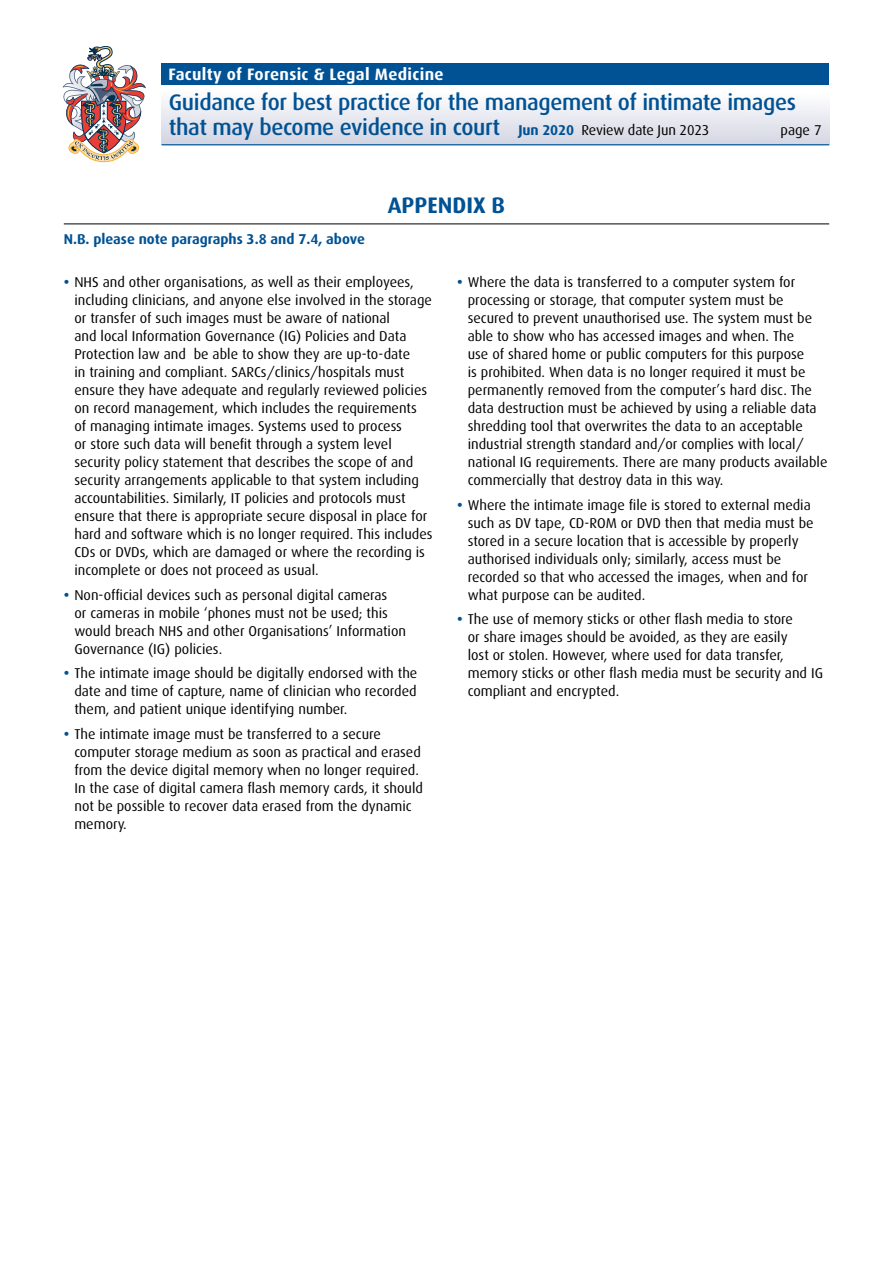
<style>
.page{position:relative;width:893px;height:1263px;background:#fff}
.page>*{position:absolute;margin:0;border:0;box-sizing:border-box;transform-origin:0 0}
.t1{font:500 22.5px/25.2px "Dax";letter-spacing:-.015em;color:#005294}
.t2{font:700 22.5px "Dax";color:#005294}
.t3{font:700 16.5px "Dax";letter-spacing:.02em;color:#fff}
.t4{font:14.25px/18px "Dax";color:#000}
.t5{font:700 14.25px "Dax";color:#005294}
.s1{font-weight:700;font-size:14.25px}
.s2{font-weight:400;font-size:14.25px;color:#000}
.s3{font-weight:700;color:#005294}
</style>
<div class="page">
<img style="left:63px;top:46px;width:83px;height:116px">
<div style="left:162px;top:85px;width:667px;height:60px;background:linear-gradient(to bottom,#fff,#d3d6e3)"></div>
<div style="left:162px;top:64px;width:667px;height:21px;background:#005294"></div>
<hr style="left:162px;top:144px;width:667px;height:1px;background:#005294">
<hr style="left:64px;top:224px;width:765px;height:1px;background:#000">
<p class="t3" style="left:168px;top:65px;width:277px">Faculty of Forensic &amp; Legal Medicine</p>
<h1 class="t1" style="left:169px;top:90px;width:629px">Guidance for best practice for the management of intimate images that may become evidence in court <span class="s1">Jun 2020</span> <span class="s2">Review date Jun 2023</span></h1>
<p class="t4" style="left:780px;top:121px;width:43px">page 7</p>
<h1 class="t2" style="left:388px;top:192px;width:119px">APPENDIX B</h1>
<p class="t5" style="left:64px;top:231px;width:303px">N.B. please note paragraphs 3.8 and 7.4, above</p>
<p class="t4" style="left:74px;top:274px;width:360px;text-indent:-11px"><span class="s3">•</span> NHS and other organisations, as well as their employees, including clinicians, and anyone else involved in the storage or transfer of such images must be aware of national<br>and local Information Governance (IG) Policies and Data Protection law and be able to show they are up-to-date<br>in training and compliant. SARCs/clinics/hospitals must ensure they have adequate and regularly reviewed policies on record management, which includes the requirements<br>of managing intimate images. Systems used to process<br>or store such data will benefit through a system level security policy statement that describes the scope of and security arrangements applicable to that system including accountabilities. Similarly, IT policies and protocols must ensure that there is appropriate secure disposal in place for hard and software which is no longer required. This includes CDs or DVDs, which are damaged or where the recording is incomplete or does not proceed as usual.</p>
<p class="t4" style="left:74px;top:586px;width:333px;text-indent:-11px"><span class="s3">•</span> Non-official devices such as personal digital cameras<br>or cameras in mobile ‘phones must not be used; this would breach NHS and other Organisations’ Information Governance (IG) policies.</p>
<p class="t4" style="left:74px;top:664px;width:344px;text-align:justify;text-indent:-11px"><span class="s3">•</span> The intimate image should be digitally endorsed with the date and time of capture, name of clinician who recorded them, and patient unique identifying number.</p>
<p class="t4" style="left:74px;top:725px;width:350px;text-indent:-11px"><span class="s3">•</span> The intimate image must be transferred to a secure computer storage medium as soon as practical and erased from the device digital memory when no longer required.<br>In the case of digital camera flash memory cards, it should not be possible to recover data erased from the dynamic memory.</p>
<p class="t4" style="left:468px;top:273px;width:361px;text-indent:-11px"><span class="s3">•</span> Where the data is transferred to a computer system for processing or storage, that computer system must be secured to prevent unauthorised use. The system must be able to show who has accessed images and when. The<br>use of shared home or public computers for this purpose<br>is prohibited. When data is no longer required it must be permanently removed from the computer’s hard disc. The data destruction must be achieved by using a reliable data shredding tool that overwrites the data to an acceptable industrial strength standard and/or complies with local/ national IG requirements. There are many products available commercially that destroy data in this way.</p>
<p class="t4" style="left:468px;top:496px;width:347px;text-indent:-11px"><span class="s3">•</span> Where the intimate image file is stored to external media such as DV tape, CD-ROM or DVD then that media must be stored in a secure location that is accessible by properly authorised individuals only; similarly, access must be recorded so that who accessed the images, when and for what purpose can be audited.</p>
<p class="t4" style="left:468px;top:610px;width:357px;text-indent:-11px"><span class="s3">•</span> The use of memory sticks or other flash media to store<br>or share images should be avoided, as they are easily<br>lost or stolen. However, where used for data transfer, memory sticks or other flash media must be security and IG compliant and encrypted.</p>
</div>
